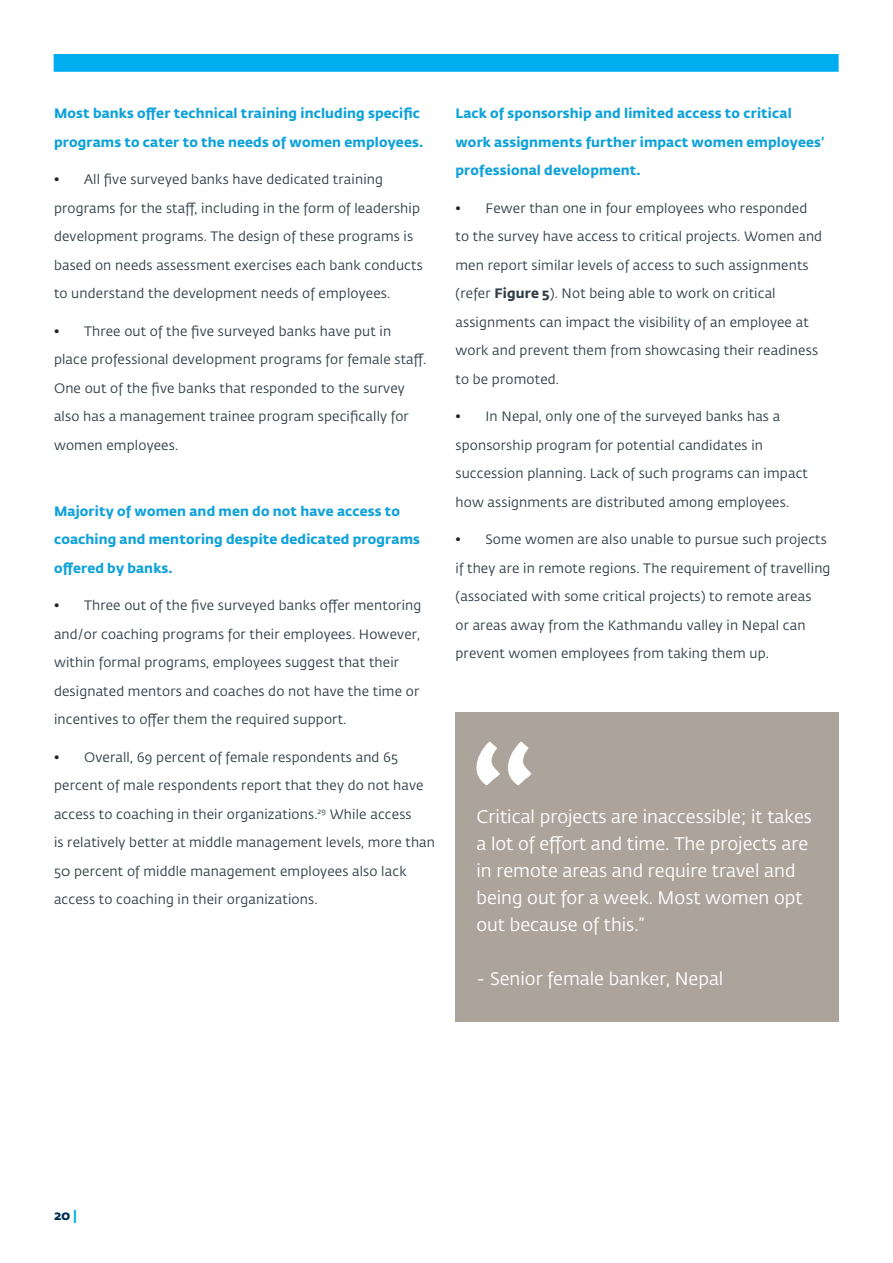
<style>
.page{position:relative;width:893px;height:1263px;background:#fff}
.page>*{position:absolute;margin:0;border:0;box-sizing:border-box;transform-origin:0 0}
.t1{font:18px/27px "Fedra Sans Std";color:#fff}
.t2{font:13.5px/28.5px "Fedra Sans Std";letter-spacing:.015em;color:#313e48}
.Body_Subheads{font:700 13.5px/28.5px "Fedra Sans Std";letter-spacing:.01em;color:#0fa2da}
.t3{font:700 13.5px "Fedra Sans Std";color:#002e54}
.s1{color:#231f20}
.s2{font-weight:700}
.s3{color:#00aeef}
</style>
<div class="page">
<div style="left:54px;top:54px;width:785px;height:18px;background:#00aeef"></div>
<div style="left:455px;top:712px;width:384px;height:309px;background:#aca39a"></div>
<svg style="left:476px;top:742px;width:55px;height:43px"></svg>
<p class="Body_Subheads" style="left:54px;top:99px;width:371px">Most banks offer technical training including specific programs to cater to the needs of women employees.</p>
<p class="t2" style="left:54px;top:165px;width:370px"><span class="s1">•</span> All five surveyed banks have dedicated training programs for the staff, including in the form of leadership development programs. The design of these programs is based on needs assessment exercises each bank conducts to understand the development needs of employees.</p>
<p class="t2" style="left:54px;top:317px;width:374px"><span class="s1">•</span> Three out of the five surveyed banks have put in place professional development programs for female staff.<br>One out of the five banks that responded to the survey also has a management trainee program specifically for women employees.</p>
<p class="Body_Subheads" style="left:54px;top:497px;width:367px">Majority of women and men do not have access to coaching and mentoring despite dedicated programs offered by banks.</p>
<p class="t2" style="left:54px;top:591px;width:369px"><span class="s1">•</span> Three out of the five surveyed banks offer mentoring and/or coaching programs for their employees. However, within formal programs, employees suggest that their designated mentors and coaches do not have the time or incentives to offer them the required support.</p>
<p class="t2" style="left:54px;top:743px;width:383px"><span class="s1">•</span> Overall, 69 percent of female respondents and 65 percent of male respondents report that they do not have access to coaching in their organizations.<sup>29</sup> While access<br>is relatively better at middle management levels, more than 50 percent of middle management employees also lack access to coaching in their organizations.</p>
<p class="Body_Subheads" style="left:455px;top:99px;width:370px">Lack of sponsorship and limited access to critical work assignments further impact women employees’ professional development.</p>
<p class="t2" style="left:455px;top:194px;width:368px"><span class="s1">•</span> Fewer than one in four employees who responded to the survey have access to critical projects. Women and men report similar levels of access to such assignments (refer <span class="s2">Figure 5</span>). Not being able to work on critical assignments can impact the visibility of an employee at work and prevent them from showcasing their readiness to be promoted.</p>
<p class="t2" style="left:455px;top:402px;width:354px"><span class="s1">•</span> In Nepal, only one of the surveyed banks has a sponsorship program for potential candidates in succession planning. Lack of such programs can impact how assignments are distributed among employees.</p>
<p class="t2" style="left:455px;top:525px;width:376px"><span class="s1">•</span> Some women are also unable to pursue such projects if they are in remote regions. The requirement of travelling (associated with some critical projects) to remote areas<br>or areas away from the Kathmandu valley in Nepal can prevent women employees from taking them up.</p>
<p class="t1" style="left:476px;top:803px;width:337px">Critical projects are inaccessible; it takes a lot of effort and time. The projects are in remote areas and require travel and being out for a week. Most women opt out because of this.”</p>
<p class="t1" style="left:476px;top:965px;width:248px">- Senior female banker, Nepal</p>
<p class="t3" style="left:54px;top:1206px;width:25px">20 <span class="s3">|</span></p>
</div>
